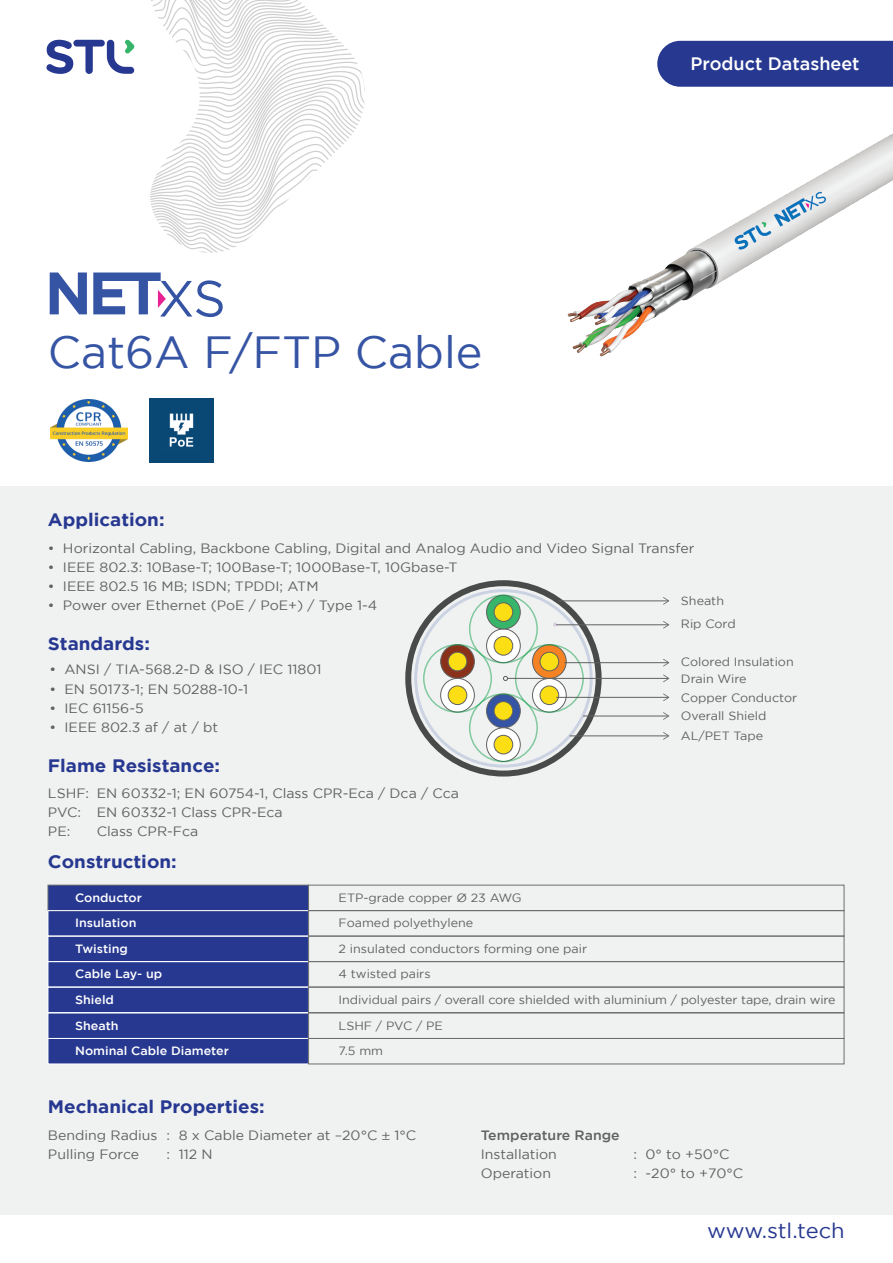
<style>
.page{position:relative;width:893px;height:1263px;background:#fff}
.page>*{position:absolute;margin:0;border:0;box-sizing:border-box;transform-origin:0 0}
.t1{font:45px "Gotham";color:#3654a4}
.t2{font:21px "Gotham";letter-spacing:-.01em;color:#273891;scale:1.04 1}
.t3{font:700 18px "Gotham";color:#273891;scale:1.04 1}
.t4{font:500 18px "Gotham";color:#fff}
.t5{font:13.5px/19.2px "Gotham";color:#606160;scale:1.04 1}
.t6{font:500 13.5px "Gotham";color:#606160;scale:1.04 1}
.t7{font:12px/25.5px "Gotham";color:#606160;scale:1.04 1}
.t8{font:500 12px/25.5px "Gotham";color:#fff;scale:1.04 1}
.s1{font-family:"Myriad Pro"}
</style>
<div class="page">
<div style="left:0;top:486px;width:893px;height:728px;background:#f0f1f1"></div>
<svg style="left:50px;top:272px;width:37px;height:42px"></svg>
<svg style="left:93px;top:272px;width:130px;height:45px"></svg>
<img style="left:567px;top:133px;width:326px;height:224px">
<div style="left:48px;top:885px;width:260px;height:179px;background:#273891"></div>
<div style="left:48px;top:885px;width:261px;height:26px;border:1px solid #6d6e71"></div>
<div style="left:48px;top:910px;width:261px;height:26px;border:1px solid #fff"></div>
<div style="left:48px;top:936px;width:261px;height:26px;border:1px solid #fff"></div>
<div style="left:48px;top:961px;width:261px;height:26px;border:1px solid #fff"></div>
<div style="left:48px;top:1038px;width:261px;height:26px;border:1px solid #fff"></div>
<div style="left:308px;top:885px;width:536px;height:26px;border:1px solid #6d6e71"></div>
<div style="left:308px;top:910px;width:536px;height:26px;border:1px solid #6d6e71"></div>
<div style="left:308px;top:936px;width:536px;height:26px;border:1px solid #6d6e71"></div>
<div style="left:308px;top:961px;width:536px;height:26px;border:1px solid #6d6e71"></div>
<div style="left:48px;top:987px;width:261px;height:26px;border:1px solid #fff"></div>
<div style="left:308px;top:987px;width:536px;height:26px;border:1px solid #6d6e71"></div>
<div style="left:308px;top:1038px;width:536px;height:26px;border:1px solid #6d6e71"></div>
<div style="left:405px;top:580px;width:197px;height:196px;border:6px solid #202121;border-radius:50%"></div>
<div style="left:487px;top:629px;width:33px;height:34px;background:#fff;border-radius:50%"></div>
<div style="left:486px;top:629px;width:34px;height:34px;border:1px solid #606160;border-radius:50%"></div>
<div style="left:441px;top:645px;width:33px;height:33px;background:#89311a;border-radius:50%"></div>
<div style="left:440px;top:644px;width:35px;height:34px;border:1px solid #606160;border-radius:50%"></div>
<svg style="left:532px;top:645px;width:34px;height:33px"></svg>
<div style="left:532px;top:644px;width:34px;height:35px;border:1px solid #606160;border-radius:50%"></div>
<svg style="left:532px;top:678px;width:34px;height:34px"></svg>
<div style="left:532px;top:678px;width:34px;height:34px;border:1px solid #606160;border-radius:50%"></div>
<div style="left:540px;top:652px;width:19px;height:19px;background:#fbde14;border-radius:50%"></div>
<div style="left:540px;top:652px;width:19px;height:19px;border:1px solid #606160;border-radius:50%"></div>
<div style="left:540px;top:686px;width:19px;height:19px;background:#fbde14;border-radius:50%"></div>
<div style="left:540px;top:686px;width:19px;height:19px;border:1px solid #606160;border-radius:50%"></div>
<div style="left:487px;top:595px;width:33px;height:34px;background:#37b66b;border-radius:50%"></div>
<div style="left:486px;top:595px;width:34px;height:34px;border:1px solid #606160;border-radius:50%"></div>
<div style="left:494px;top:603px;width:19px;height:18px;background:#fbde14;border-radius:50%"></div>
<div style="left:494px;top:603px;width:19px;height:19px;border:1px solid #606160;border-radius:50%"></div>
<div style="left:494px;top:636px;width:19px;height:19px;background:#fbde14;border-radius:50%"></div>
<div style="left:494px;top:636px;width:19px;height:19px;border:1px solid #606160;border-radius:50%"></div>
<svg style="left:441px;top:678px;width:33px;height:34px"></svg>
<div style="left:440px;top:678px;width:35px;height:34px;border:1px solid #606160;border-radius:50%"></div>
<div style="left:487px;top:694px;width:33px;height:34px;background:#3654a4;border-radius:50%"></div>
<div style="left:486px;top:694px;width:34px;height:34px;border:1px solid #606160;border-radius:50%"></div>
<div style="left:448px;top:652px;width:19px;height:19px;background:#fbde14;border-radius:50%"></div>
<div style="left:448px;top:652px;width:19px;height:19px;border:1px solid #606160;border-radius:50%"></div>
<div style="left:487px;top:728px;width:33px;height:33px;background:#fff;border-radius:50%"></div>
<div style="left:486px;top:727px;width:34px;height:35px;border:1px solid #606160;border-radius:50%"></div>
<div style="left:448px;top:686px;width:19px;height:18px;background:#fbde14;border-radius:50%"></div>
<div style="left:448px;top:686px;width:19px;height:19px;border:1px solid #606160;border-radius:50%"></div>
<div style="left:494px;top:701px;width:19px;height:19px;background:#fbde14;border-radius:50%"></div>
<div style="left:494px;top:701px;width:19px;height:19px;border:1px solid #606160;border-radius:50%"></div>
<div style="left:494px;top:735px;width:19px;height:19px;background:#fbde14;border-radius:50%"></div>
<div style="left:494px;top:735px;width:19px;height:19px;border:1px solid #606160;border-radius:50%"></div>
<div style="left:469px;top:594px;width:69px;height:69px;border:2px solid #0fa14a;border-radius:50%"></div>
<div style="left:515px;top:644px;width:69px;height:69px;border:2px solid #0fa14a;border-radius:50%"></div>
<div style="left:423px;top:644px;width:69px;height:69px;border:2px solid #0fa14a;border-radius:50%"></div>
<div style="left:469px;top:693px;width:69px;height:69px;border:2px solid #0fa14a;border-radius:50%"></div>
<hr style="left:559px;top:600px;width:109px;height:1px;background:#606160">
<svg style="left:663px;top:597px;width:6px;height:8px"></svg>
<hr style="left:570px;top:735px;width:98px;height:1px;background:#606160">
<svg style="left:663px;top:732px;width:6px;height:8px"></svg>
<hr style="left:564px;top:662px;width:104px;height:1px;background:#606160">
<svg style="left:663px;top:659px;width:6px;height:7px"></svg>
<hr style="left:508px;top:678px;width:160px;height:1px;background:#606160">
<svg style="left:663px;top:674px;width:6px;height:8px"></svg>
<hr style="left:556px;top:697px;width:112px;height:1px;background:#606160">
<svg style="left:663px;top:693px;width:6px;height:8px"></svg>
<hr style="left:556px;top:624px;width:112px;height:1px;background:#606160">
<svg style="left:663px;top:621px;width:6px;height:7px"></svg>
<hr style="left:583px;top:716px;width:85px;height:1px;background:#606160">
<svg style="left:663px;top:712px;width:6px;height:8px"></svg>
<svg style="left:503px;top:676px;width:5px;height:5px"></svg>
<svg style="left:553px;top:623px;width:4px;height:3px"></svg>
<img style="left:51px;top:400px;width:76px;height:61px">
<img style="left:149px;top:398px;width:65px;height:65px">
<div style="left:657px;top:41px;width:236px;height:46px;background:#273891"></div>
<svg style="left:150px;top:0;width:215px;height:253px"></svg>
<svg style="left:46px;top:40px;width:88px;height:34px"></svg>
<h1 class="t1" style="left:48px;top:327px;width:436px">Cat6A F/FTP Cable</h1>
<h3 class="t3" style="left:48px;top:509px;width:114px">Application:</h3>
<h3 class="t4" style="left:691px;top:53px;width:171px">Product Datasheet</h3>
<p class="t5" style="left:48px;top:538px;width:623px">• Horizontal Cabling, Backbone Cabling, Digital and Analog Audio and Video Signal Transfer</p>
<p class="t5" style="left:48px;top:557px;width:395px">• IEEE 802.3: 10Base-T; 100Base-T; 1000Base-T, 10Gbase-T</p>
<p class="t5" style="left:48px;top:577px;width:262px">• IEEE 802.5 16 MB; ISDN; TPDDI; ATM</p>
<p class="t5" style="left:48px;top:596px;width:318px">• Power over Ethernet (PoE / PoE+) / Type 1-4</p>
<p class="t7" style="left:681px;top:587px;width:43px">Sheath</p>
<h3 class="t3" style="left:48px;top:634px;width:100px">Standards:</h3>
<p class="t5" style="left:49px;top:660px;width:263px">• ANSI / TIA-568.2-D &amp; ISO / IEC 11801</p>
<p class="t5" style="left:49px;top:679px;width:193px">• EN 50173-1; EN 50288-10-1</p>
<p class="t5" style="left:49px;top:698px;width:92px">• IEC 61156-5</p>
<p class="t5" style="left:49px;top:717px;width:164px">• IEEE 802.3 af / at / bt</p>
<h3 class="t3" style="left:48px;top:755px;width:167px">Flame Resistance:</h3>
<p class="t5" style="left:48px;top:783px;width:397px">LSHF: EN 60332-1; EN 60754-1, Class CPR-Eca / Dca / Cca<br>PVC: EN 60332-1 Class CPR-Eca<br>PE:</p>
<p class="t5" style="left:97px;top:821px;width:99px">Class CPR-Fca</p>
<p class="t7" style="left:681px;top:611px;width:54px">Rip Cord</p>
<p class="t7" style="left:681px;top:649px;width:110px">Colored Insulation</p>
<p class="t7" style="left:681px;top:669px;width:113px;line-height:19px">Drain Wire<br>Copper Conductor<br>Overall Shield<br>AL/PET Tape</p>
<h3 class="t3" style="left:48px;top:851px;width:125px">Construction:</h3>
<p class="t8" style="left:75px;top:885px;width:85px">Conductor<br>Insulation<br>Twisting<br>Cable Lay- up</p>
<p class="t7" style="left:339px;top:885px;width:241px">ETP-grade copper Ø 23 AWG<br>Foamed polyethylene<br>2 insulated conductors forming one pair<br>4 twisted pairs</p>
<p class="t7" style="left:339px;top:1012px;width:102px">LSHF / PVC / PE<br>7.5 mm</p>
<p class="t8" style="left:75px;top:986px;width:149px">Shield<br>Sheath<br>Nominal Cable Diameter</p>
<p class="t7" style="left:339px;top:987px;width:479px">Individual pairs / overall core shielded with aluminium / polyester tape, drain wire</p>
<h3 class="t3" style="left:48px;top:1096px;width:210px">Mechanical Properties:</h3>
<p class="t5" style="left:48px;top:1125px;width:356px">Bending Radius : 8 x Cable Diameter at –20°C <span class="s1">±</span> 1°C<br>Pulling Force</p>
<p class="t5" style="left:167px;top:1144px;width:46px">: 112 N</p>
<p class="t6" style="left:481px;top:1127px;width:135px">Temperature Range</p>
<p class="t5" style="left:481px;top:1144px;width:75px">Installation</p>
<p class="t5" style="left:633px;top:1144px;width:94px">: 0° to +50°C</p>
<p class="t5" style="left:481px;top:1163px;width:69px">Operation</p>
<p class="t5" style="left:633px;top:1163px;width:107px">: -20° to +70°C</p>
<h2 class="t2" style="left:707px;top:1219px;width:134px">www.stl.tech</h2>
</div>
